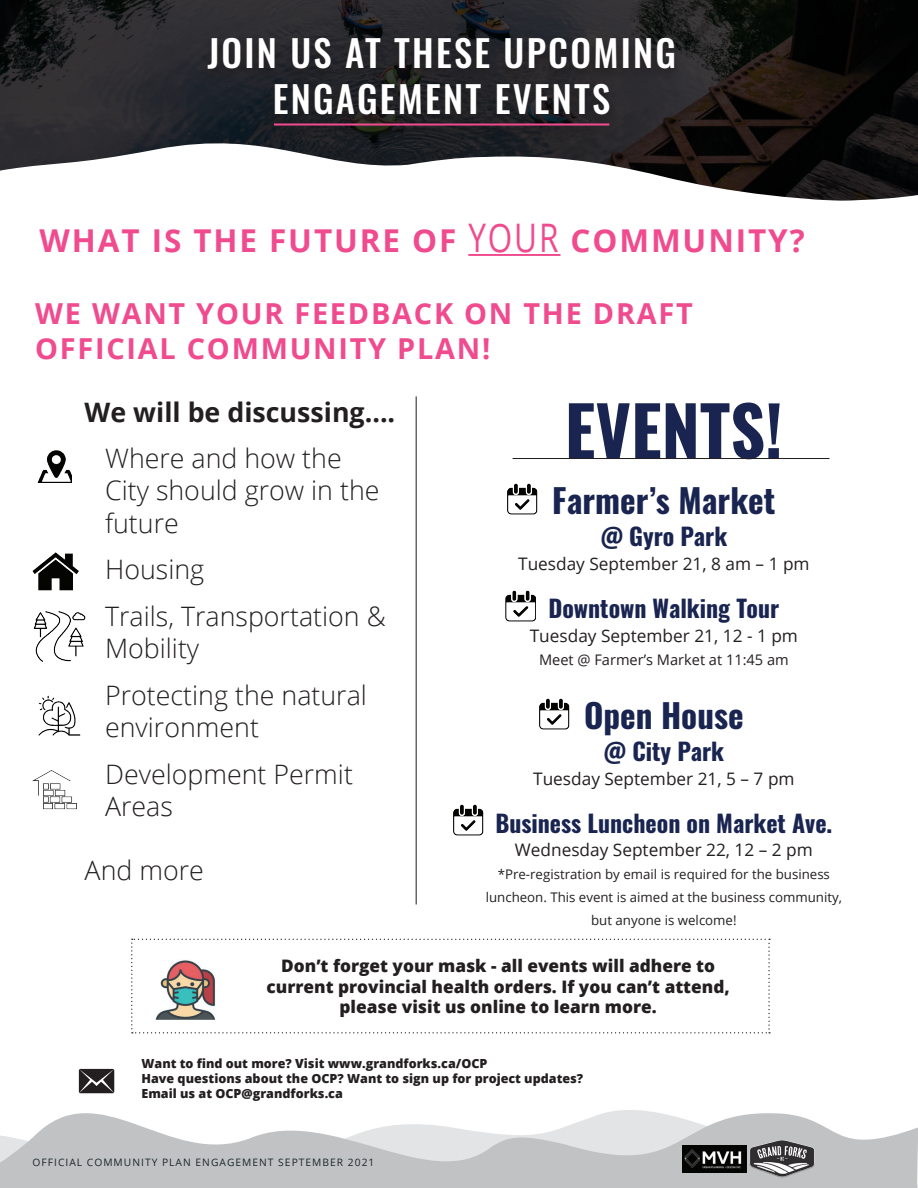
<style>
.page{position:relative;width:918px;height:1188px;background:#fff}
.page>*{position:absolute;margin:0;border:0;box-sizing:border-box;transform-origin:0 0}
.t1{font:700 68.25px "Oswald";color:#192550}
.t2{font:500 36.9px/46px "Oswald";letter-spacing:.06em;color:#fff;text-align:center}
.t3{font:700 33.15px "Oswald";color:#192550}
.t4{font:700 31.5px "Open Sans";letter-spacing:.06em;color:#ef4b8e}
.t5{font:700 28.95px/34.7px "Open Sans";letter-spacing:.06em;color:#ef4b8e}
.t6{font:300 26.85px/46.8px "Open Sans";color:#231f20}
.t7{font:700 26.85px "Open Sans";color:#231f20}
.t8{font:700 23.85px "Oswald";color:#192550}
.t9{font:800 17.25px/20.7px "Open Sans";color:#231f20;text-align:center}
.t10{font:17.25px "Open Sans";color:#231f20}
.t11{font:14.55px "Open Sans";color:#231f20}
.t12{font:13.2px/22.5px "Open Sans";color:#231f20;text-align:center}
.t13{font:800 12.6px/15px "Open Sans";color:#231f20}
.t14{font:10.2px "Open Sans";letter-spacing:.1em;color:#1c282b}
.s1{font-weight:400;font-size:39.3px}
</style>
<div class="page">
<svg style="left:0;top:1070px;width:918px;height:118px"></svg>
<img style="left:750px;top:1141px;width:64px;height:36px">
<img style="left:682px;top:1146px;width:65px;height:26px">
<svg style="left:0;top:0;width:918px;height:152px;background:#1f1e1f"></svg>
<svg style="left:0;top:128px;width:901px;height:24px;background:#28282a"></svg>
<svg style="left:0;top:152px;width:918px;height:49px"></svg>
<div style="left:199px;top:35px;width:484px;height:105px;background:#231f20;opacity:.75"></div>
<hr style="left:274px;top:123px;width:335px;height:3px;background:#ef4b8e">
<hr style="left:468px;top:254px;width:92px;height:2px;background:#ef4b8e">
<svg style="left:79px;top:1069px;width:35px;height:24px"></svg>
<svg style="left:131px;top:939px;width:639px;height:94px"></svg>
<img style="left:149px;top:956px;width:72px;height:63px">
<img style="left:453px;top:804px;width:30px;height:32px">
<hr style="left:513px;top:458px;width:317px;height:1px;background:#231f20">
<img style="left:507px;top:483px;width:30px;height:32px">
<img style="left:505px;top:590px;width:31px;height:32px">
<img style="left:539px;top:698px;width:30px;height:32px">
<hr style="left:416px;top:396px;width:1px;height:508px;background:#231f20">
<img style="left:32px;top:552px;width:47px;height:39px">
<img style="left:38px;top:450px;width:33px;height:32px">
<img style="left:33px;top:611px;width:53px;height:51px">
<img style="left:32px;top:770px;width:45px;height:40px">
<img style="left:38px;top:695px;width:43px;height:41px">
<h2 class="t2" style="left:207px;top:32px;width:470px">JOIN US AT THESE UPCOMING<br>ENGAGEMENT EVENTS</h2>
<p class="t4" style="left:40px;top:218px;width:767px">WHAT IS THE FUTURE OF <span class="s1">YOUR</span> COMMUNITY?</p>
<p class="t5" style="left:35px;top:295px;width:659px">WE WANT YOUR FEEDBACK ON THE DRAFT<br>OFFICIAL COMMUNITY PLAN!</p>
<p class="t7" style="left:85px;top:393px;width:312px">We will be discussing....</p>
<p class="t6" style="left:105px;top:442px;width:276px;line-height:32.1px">Where and how the<br>City should grow in the future</p>
<p class="t6" style="left:105px;top:545px;width:282px">Housing<br>Trails, Transportation &amp;</p>
<p class="t6" style="left:105px;top:624px;width:263px">Mobility<br>Protecting the natural</p>
<p class="t6" style="left:105px;top:703px;width:249px">environment<br>Development Permit</p>
<p class="t6" style="left:105px;top:782px;width:69px">Areas</p>
<p class="t6" style="left:85px;top:847px;width:121px">And more</p>
<h1 class="t1" style="left:565px;top:395px;width:219px">EVENTS!</h1>
<p class="t3" style="left:552px;top:483px;width:225px">Farmer’s Market</p>
<p class="t8" style="left:600px;top:524px;width:128px">@ Gyro Park</p>
<p class="t10" style="left:518px;top:552px;width:293px">Tuesday September 21, 8 am – 1 pm</p>
<p class="t8" style="left:548px;top:596px;width:232px">Downtown Walking Tour</p>
<p class="t10" style="left:530px;top:624px;width:270px">Tuesday September 21, 12 - 1 pm</p>
<p class="t11" style="left:539px;top:650px;width:251px">Meet @ Farmer’s Market at 11:45 am</p>
<p class="t3" style="left:584px;top:698px;width:161px">Open House</p>
<p class="t8" style="left:604px;top:739px;width:122px">@ City Park</p>
<p class="t10" style="left:533px;top:767px;width:263px">Tuesday September 21, 5 – 7 pm</p>
<p class="t8" style="left:495px;top:810px;width:339px">Business Luncheon on Market Ave.</p>
<p class="t10" style="left:515px;top:838px;width:299px">Wednesday September 22, 12 – 2 pm</p>
<p class="t12" style="left:486px;top:863px;width:358px">*Pre-registration by email is required for the business luncheon. This event is aimed at the business community,</p>
<p class="t12" style="left:591px;top:909px;width:147px">but anyone is welcome!</p>
<p class="t9" style="left:267px;top:955px;width:465px">Don’t forget your mask - all events will adhere to current provincial health orders. If you can’t attend, please visit us online to learn more.</p>
<p class="t13" style="left:141px;top:1055px;width:443px">Want to find out more? Visit www.grandforks.ca/OCP<br>Have questions about the OCP? Want to sign up for project updates?<br>Email us at OCP@grandforks.ca</p>
<p class="t14" style="left:33px;top:1155px;width:343px">OFFICIAL COMMUNITY PLAN ENGAGEMENT SEPTEMBER 2021</p>
</div>
